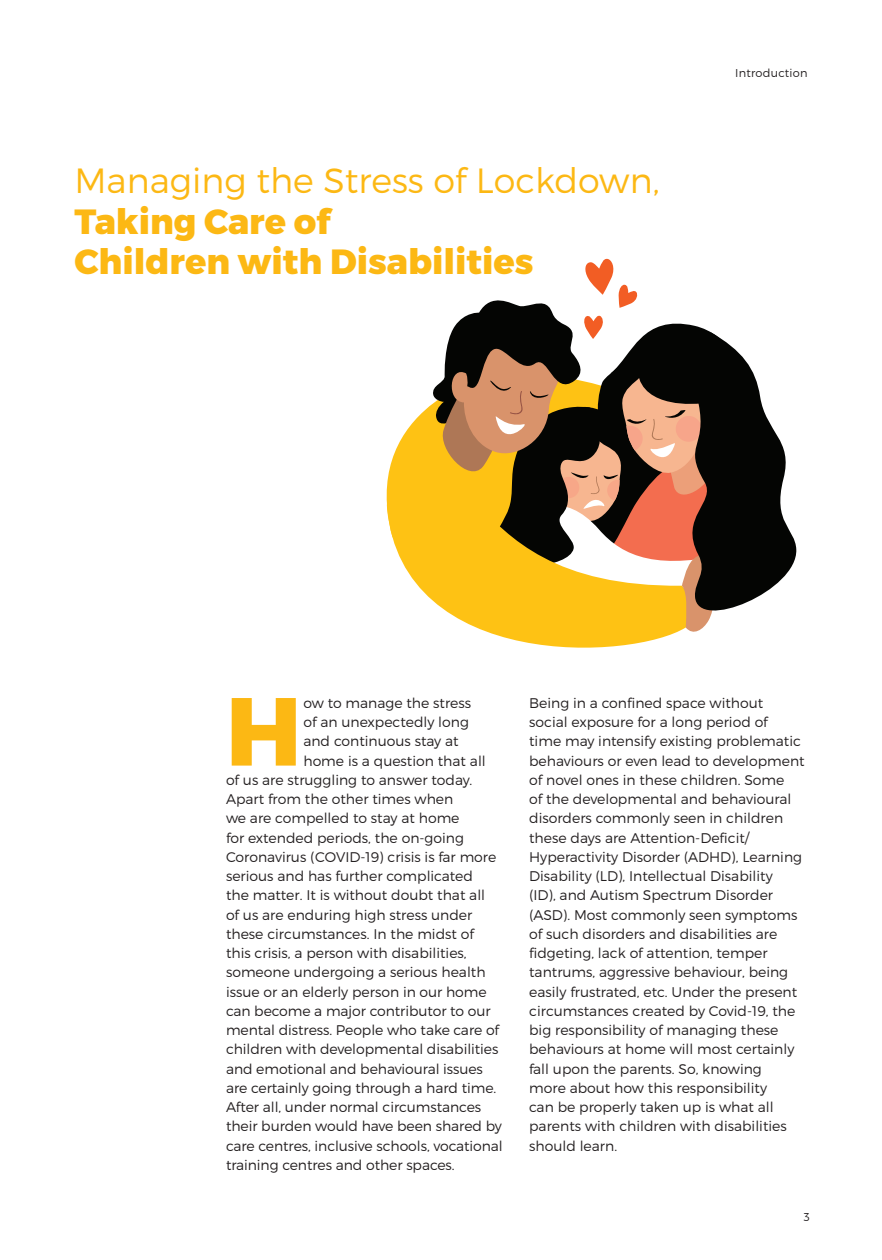
<style>
.page{position:relative;width:882px;height:1260px;background:#fff}
.page>*{position:absolute;margin:0;border:0;box-sizing:border-box;transform-origin:0 0}
.t1{font:800 96.42px "Montserrat";color:#fcb814}
.t2{font:800 35px/40.2px "Montserrat";color:#fcb814}
.t3{font:300 35px "Montserrat";color:#fcb814}
.t4{font:300 14px/19.2px "Montserrat";color:#231f20}
.t5{font:300 11.38px "Montserrat";letter-spacing:.02em;color:#231f20}
</style>
<div class="page">
<svg style="left:396px;top:405px;width:35px;height:43px;fill:#fec214"></svg>
<svg style="left:386px;top:448px;width:45px;height:151px;fill:#fec214"></svg>
<svg style="left:431px;top:258px;width:366px;height:390px"></svg>
<h2 class="t3" style="left:74px;top:159px;width:587px">Managing the Stress of Lockdown,</h2>
<h2 class="t2" style="left:74px;top:202px;width:461px">Taking Care of<br>Children with Disabilities</h2>
<p class="t5" style="left:735px;top:66px;width:74px">Introduction</p>
<h1 class="t1" style="left:226px;top:671px;width:77px">H</h1>
<p class="t4" style="left:303px;top:693px;width:169px">ow to manage the stress</p>
<p class="t4" style="left:303px;top:712px;width:167px">of an unexpectedly long</p>
<p class="t4" style="left:303px;top:732px;width:157px">and continuous stay at</p>
<p class="t4" style="left:303px;top:751px;width:184px">home is a question that all</p>
<p class="t4" style="left:226px;top:770px;width:248px">of us are struggling to answer today.</p>
<p class="t4" style="left:226px;top:789px;width:229px">Apart from the other times when</p>
<p class="t4" style="left:226px;top:809px;width:235px">we are compelled to stay at home</p>
<p class="t4" style="left:226px;top:828px;width:239px">for extended periods, the on-going</p>
<p class="t4" style="left:226px;top:847px;width:272px">Coronavirus (COVID-19) crisis is far more</p>
<p class="t4" style="left:226px;top:866px;width:248px">serious and has further complicated</p>
<p class="t4" style="left:226px;top:886px;width:261px">the matter. It is without doubt that all</p>
<p class="t4" style="left:226px;top:905px;width:248px">of us are enduring high stress under</p>
<p class="t4" style="left:226px;top:924px;width:250px">these circumstances. In the midst of</p>
<p class="t4" style="left:226px;top:943px;width:242px">this crisis, a person with disabilities,</p>
<p class="t4" style="left:226px;top:963px;width:261px">someone undergoing a serious health</p>
<p class="t4" style="left:226px;top:982px;width:262px">issue or an elderly person in our home</p>
<p class="t4" style="left:226px;top:1001px;width:266px">can become a major contributor to our</p>
<p class="t4" style="left:226px;top:1020px;width:275px">mental distress. People who take care of</p>
<p class="t4" style="left:226px;top:1040px;width:274px">children with developmental disabilities</p>
<p class="t4" style="left:226px;top:1059px;width:258px">and emotional and behavioural issues</p>
<p class="t4" style="left:226px;top:1078px;width:272px">are certainly going through a hard time.</p>
<p class="t4" style="left:226px;top:1097px;width:257px">After all, under normal circumstances</p>
<p class="t4" style="left:226px;top:1117px;width:277px">their burden would have been shared by</p>
<p class="t4" style="left:226px;top:1136px;width:278px">care centres, inclusive schools, vocational</p>
<p class="t4" style="left:226px;top:1155px;width:230px">training centres and other spaces.</p>
<p class="t4" style="left:529px;top:693px;width:277px">Being in a confined space without social exposure for a long period of<br>time may intensify existing problematic behaviours or even lead to development of novel ones in these children. Some<br>of the developmental and behavioural disorders commonly seen in children these days are Attention-Deficit/ Hyperactivity Disorder (ADHD), Learning Disability (LD), Intellectual Disability<br>(ID), and Autism Spectrum Disorder (ASD). Most commonly seen symptoms of such disorders and disabilities are fidgeting, lack of attention, temper tantrums, aggressive behaviour, being easily frustrated, etc. Under the present circumstances created by Covid-19, the big responsibility of managing these behaviours at home will most certainly fall upon the parents. So, knowing<br>more about how this responsibility<br>can be properly taken up is what all parents with children with disabilities should learn.</p>
<p class="t5" style="left:804px;top:1210px;width:7px">3</p>
</div>
